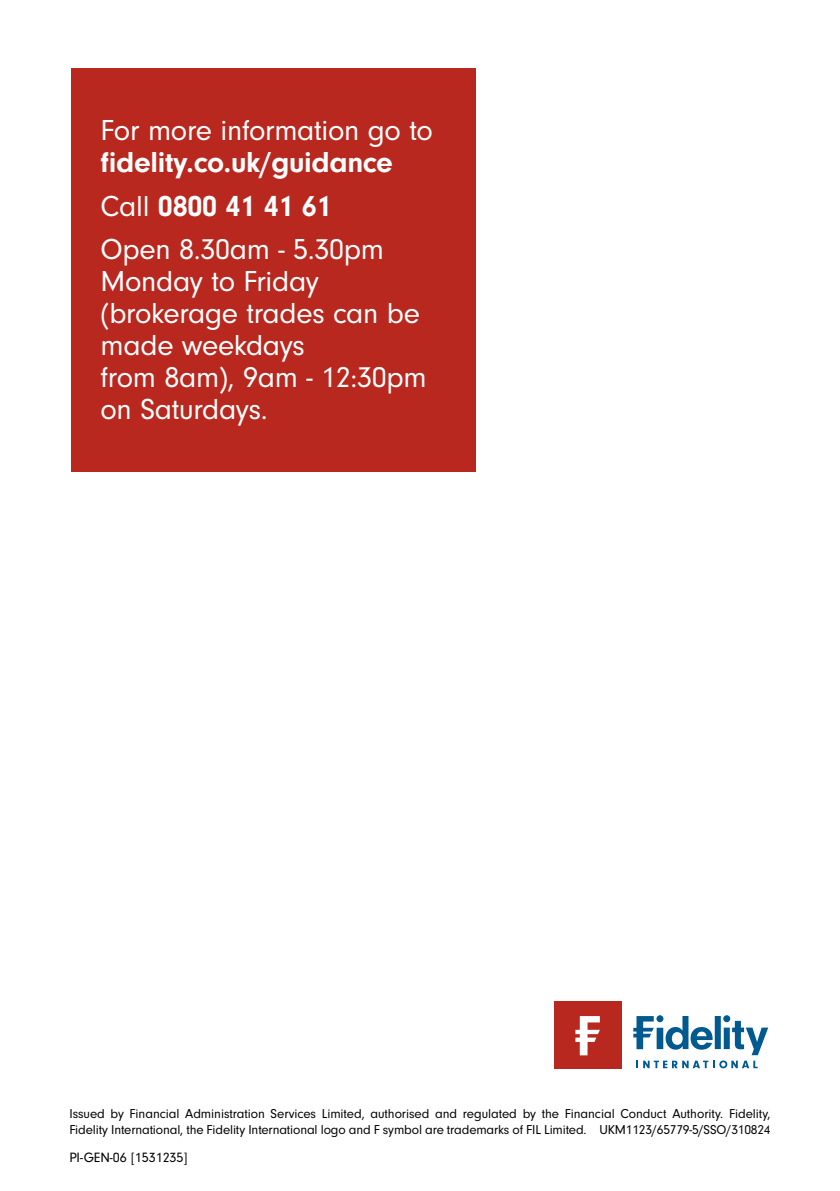
<style>
.page{position:relative;width:840px;height:1191px;background:#fff}
.page>*{position:absolute;margin:0;border:0;box-sizing:border-box;transform-origin:0 0}
.t1{font:30px/32px "Neuzeit Gro";letter-spacing:-.01em;color:#fff}
.t2{font:700 30px/43.4px "Neuzeit Gro";letter-spacing:-.01em;color:#fff}
.t3{font:14px "Neuzeit Gro";letter-spacing:-.005em;color:#000}
.t4{font:13.4px/16px "Neuzeit Gro";letter-spacing:-.01em;color:#000}
.s1{font-weight:400}
</style>
<div class="page">
<div style="left:71px;top:68px;width:404px;height:403px;background:#b8281f"></div>
<div style="left:553px;top:1000px;width:68px;height:68px;background:#b8281f"></div>
<svg style="left:575px;top:1016px;width:24px;height:39px"></svg>
<svg style="left:633px;top:1015px;width:134px;height:53px"></svg>
<h1 class="t1" style="left:100px;top:115px;width:334px">For more information go to</h1>
<h1 class="t2" style="left:100px;top:141px;width:294px">fidelity.co.uk/guidance<br><span class="s1">Call</span> 0800 41 41 61<br><span class="s1">Open 8.30am - 5.30pm</span></h1>
<h1 class="t1" style="left:100px;top:266px;width:327px">Monday to Friday (brokerage trades can be made weekdays<br>from 8am), 9am - 12:30pm on Saturdays.</h1>
<p class="t4" style="left:69px;top:1105px;width:702px">Issued by Financial Administration Services Limited, authorised and regulated by the Financial Conduct Authority. Fidelity,<br>Fidelity International, the Fidelity International logo and F symbol are trademarks of FIL Limited. UKM1123/65779-5/SSO/310824</p>
<p class="t3" style="left:69px;top:1149px;width:120px">PI-GEN-06 [1531235]</p>
</div>
